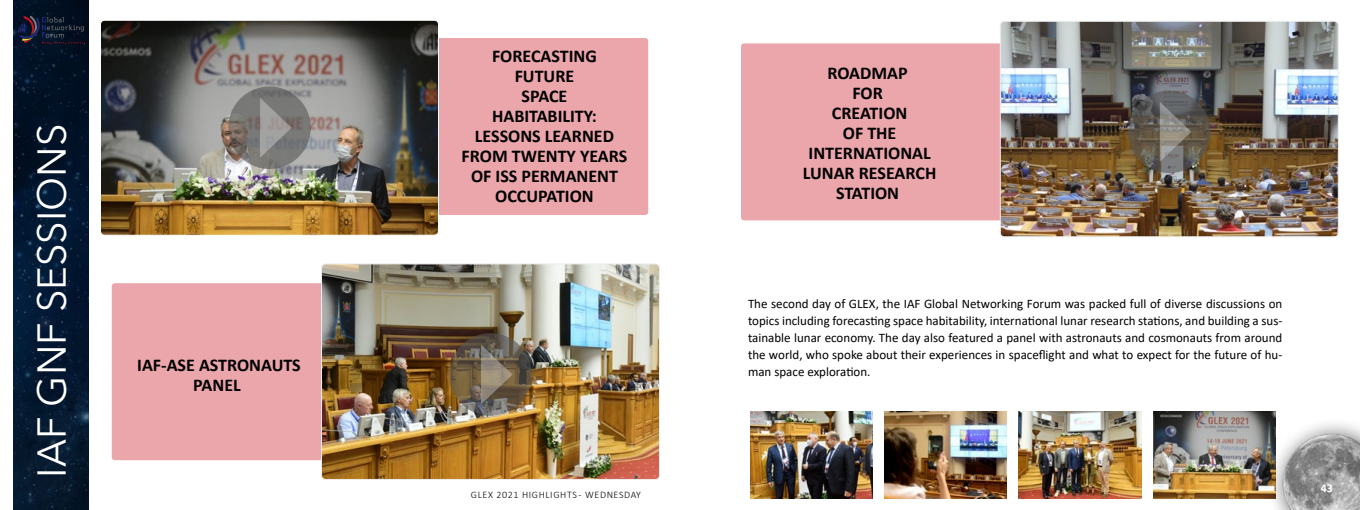
<style>
.page{position:relative;width:1360px;height:510px;background:#fff}
.page>*{position:absolute;margin:0;border:0;box-sizing:border-box;transform-origin:0 0}
.t1{font:40px "Avenir Next LT Pro";color:#fff}
.t2{font:700 18px/20px "Calibri";color:#000;text-align:center}
.t3{font:13px/17px "Calibri";color:#000;text-align:justify}
.t4{font:700 12px "Calibri";color:#fff}
.t5{font:300 10px "Calibri";letter-spacing:.06em;color:#000}
</style>
<div class="page">
<div style="left:1266px;top:417px;width:94px;height:93px;background:#000;opacity:.75"></div>
<img style="left:1283px;top:434px;width:77px;height:76px">
<div style="left:111px;top:282px;width:247px;height:179px;background:#eba6ac;border-radius:4px"></div>
<div style="left:110px;top:281px;width:249px;height:181px;border:2px solid #fff;border-radius:4px"></div>
<div style="left:740px;top:42px;width:285px;height:179px;background:#eba6ac;border-radius:4px"></div>
<div style="left:739px;top:41px;width:287px;height:181px;border:2px solid #fff;border-radius:4px"></div>
<div style="left:402px;top:37px;width:247px;height:179px;background:#eba6ac;border-radius:4px"></div>
<div style="left:401px;top:36px;width:249px;height:181px;border:2px solid #fff;border-radius:4px"></div>
<img style="left:13px;top:0;width:75px;height:510px">
<img style="left:323px;top:265px;width:335px;height:213px">
<div style="left:321px;top:263px;width:339px;height:217px;border:1px solid #ededed;border-radius:4px"></div>
<img style="left:102px;top:22px;width:335px;height:212px">
<div style="left:100px;top:20px;width:339px;height:216px;border:1px solid #fff;border-radius:4px"></div>
<img style="left:1002px;top:23px;width:335px;height:212px">
<div style="left:1000px;top:21px;width:339px;height:216px;border:1px solid #ededed;border-radius:4px"></div>
<img style="left:750px;top:411px;width:122px;height:87px">
<img style="left:884px;top:411px;width:123px;height:87px">
<img style="left:1019px;top:411px;width:122px;height:87px">
<img style="left:1153px;top:411px;width:123px;height:87px">
<svg style="left:18px;top:15px;width:67px;height:29px;background:#161b2f"></svg>
<svg style="left:1128px;top:91px;width:83px;height:82px;background:#5f5a52"></svg>
<svg style="left:1160px;top:102px;width:31px;height:60px;background:#7d7b77"></svg>
<svg style="left:449px;top:333px;width:83px;height:83px;background:#665a49"></svg>
<svg style="left:481px;top:345px;width:32px;height:60px;background:#7d7364"></svg>
<svg style="left:228px;top:87px;width:83px;height:82px;background:#767371"></svg>
<svg style="left:260px;top:98px;width:32px;height:60px;background:#8b8a89"></svg>
<h1 class="t1" style="left:28px;top:478px;width:355px;rotate:-90deg">IAF GNF SESSIONS</h1>
<h2 class="t2" style="left:137px;top:355px;width:165px">IAF-ASE ASTRONAUTS<br>PANEL</h2>
<h2 class="t2" style="left:462px;top:46px;width:167px">FORECASTING<br>FUTURE<br>SPACE<br>HABITABILITY:<br>LESSONS LEARNED<br>FROM TWENTY YEARS<br>OF ISS PERMANENT<br>OCCUPATION</h2>
<p class="t5" style="left:471px;top:489px;width:172px">GLEX 2021 HIGHLIGHTS - WEDNESDAY</p>
<h2 class="t2" style="left:803px;top:62px;width:135px">ROADMAP<br>FOR<br>CREATION<br>OF THE<br>INTERNATIONAL<br>LUNAR RESEARCH<br>STATION</h2>
<p class="t3" style="left:748px;top:295px;width:536px">The second day of GLEX, the IAF Global Networking Forum was packed full of diverse discussions on topics including forecasting space habitability, international lunar research stations, and building a sus&shy;tainable lunar economy. The day also featured a panel with astronauts and cosmonauts from around the world, who spoke about their experiences in spaceflight and what to expect for the future of hu&shy;man space exploration.</p>
<p class="t4" style="left:1321px;top:480px;width:14px">43</p>
</div>
